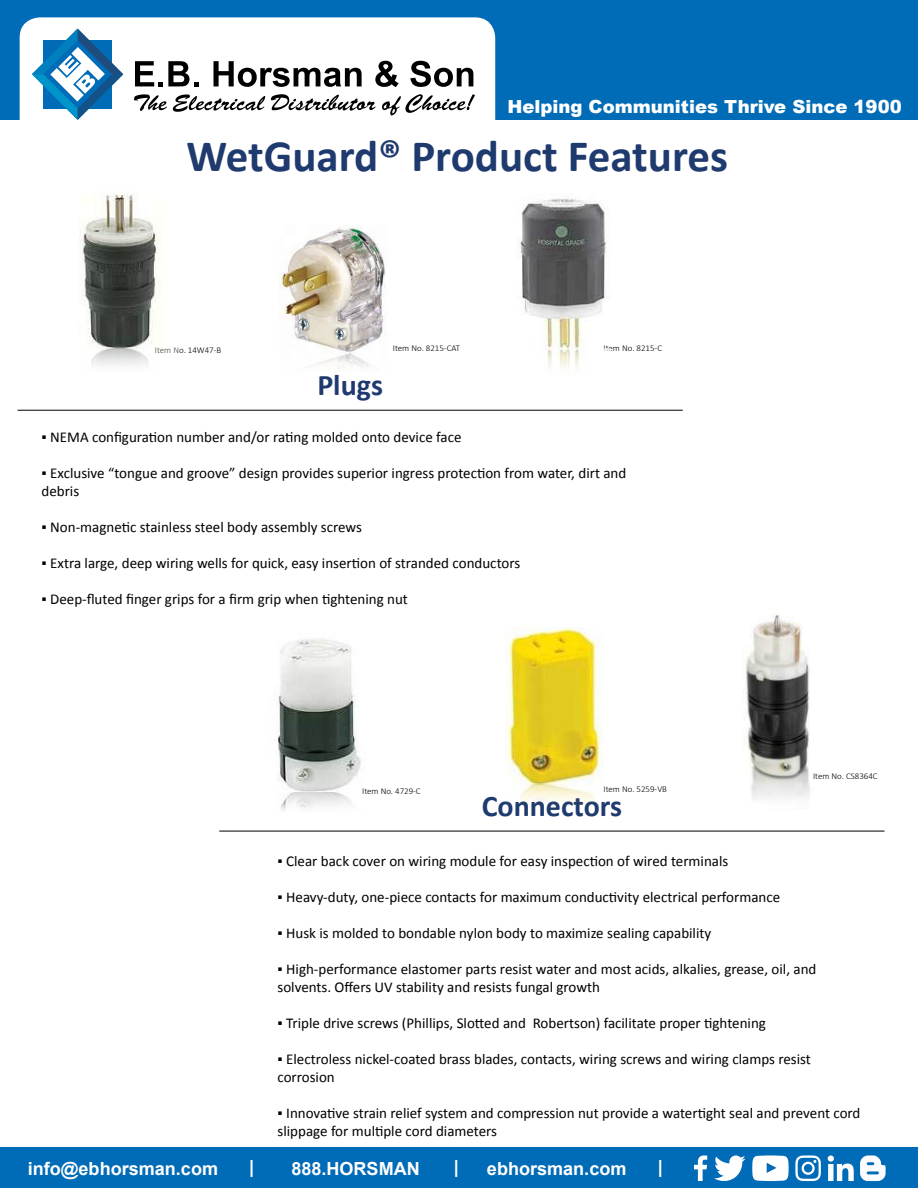
<style>
.page{position:relative;width:918px;height:1188px;background:#fff}
.page>*{position:absolute;margin:0;border:0;box-sizing:border-box;transform-origin:0 0}
.t1{font:700 45px "Calibri";color:#1f3a6e}
.t2{font:700 30px "Calibri";color:#1f3a6e}
.t3{font:700 18px "Arial";color:#fff}
.t4{font:900 18px "Arial";color:#fff}
.t5{font:15px/18px "Calibri";color:#000}
.t6{font:300 8.85px "Calibri";color:#000}
</style>
<div class="page">
<img style="left:276px;top:639px;width:85px;height:172px">
<div style="left:0;top:1148px;width:918px;height:40px;background:#006bb6"></div>
<svg style="left:860px;top:1155px;width:26px;height:26px"></svg>
<svg style="left:694px;top:1155px;width:13px;height:26px"></svg>
<svg style="left:828px;top:1155px;width:25px;height:26px"></svg>
<svg style="left:714px;top:1155px;width:31px;height:26px"></svg>
<svg style="left:752px;top:1155px;width:37px;height:26px"></svg>
<svg style="left:795px;top:1155px;width:26px;height:26px"></svg>
<div style="left:0;top:0;width:918px;height:120px;background:#006bb6"></div>
<div style="left:20px;top:17px;width:475px;height:103px;background:#fff"></div>
<svg style="left:32px;top:29px;width:91px;height:91px"></svg>
<svg style="left:135px;top:61px;width:64px;height:25px;background:#909090"></svg>
<svg style="left:214px;top:61px;width:148px;height:26px;background:#9a9a9a"></svg>
<svg style="left:375px;top:61px;width:24px;height:26px"></svg>
<svg style="left:410px;top:61px;width:63px;height:26px;background:#919191"></svg>
<svg style="left:134px;top:94px;width:33px;height:17px"></svg>
<svg style="left:173px;top:95px;width:92px;height:17px;background:#afafaf"></svg>
<svg style="left:271px;top:94px;width:104px;height:17px;background:#afafaf"></svg>
<svg style="left:382px;top:94px;width:93px;height:22px;background:#c2c2c2"></svg>
<img style="left:744px;top:615px;width:66px;height:184px">
<hr style="left:18px;top:410px;width:665px;height:1px;background:#000">
<hr style="left:219px;top:831px;width:666px;height:1px;background:#000">
<img style="left:79px;top:194px;width:84px;height:171px">
<img style="left:280px;top:225px;width:106px;height:144px">
<img style="left:520px;top:197px;width:86px;height:172px">
<img style="left:505px;top:627px;width:99px;height:175px">
<p class="t4" style="left:507px;top:93px;width:396px">Helping Communities Thrive Since 1900</p>
<h1 class="t1" style="left:187px;top:127px;width:543px">WetGuard® Product Features</h1>
<p class="t6" style="left:155px;top:344px;width:68px">Item No. 14W47-B</p>
<p class="t6" style="left:393px;top:343px;width:69px">Item No. 8215-CAT</p>
<p class="t6" style="left:604px;top:343px;width:60px">Item No. 8215-C</p>
<h2 class="t2" style="left:317px;top:366px;width:67px">Plugs</h2>
<p class="t5" style="left:42px;top:428px;width:422px">▪ NEMA configuration number and/or rating molded onto device face</p>
<p class="t5" style="left:42px;top:464px;width:586px">▪ Exclusive “tongue and groove” design provides superior ingress protection from water, dirt and debris</p>
<p class="t5" style="left:42px;top:518px;width:322px">▪ Non-magnetic stainless steel body assembly screws</p>
<p class="t5" style="left:42px;top:554px;width:480px">▪ Extra large, deep wiring wells for quick, easy insertion of stranded conductors</p>
<p class="t5" style="left:42px;top:590px;width:368px">▪ Deep-fluted finger grips for a firm grip when tightening nut</p>
<p class="t6" style="left:362px;top:786px;width:60px">Item No. 4729-C</p>
<p class="t6" style="left:604px;top:783px;width:65px">Item No. 5259-VB</p>
<h2 class="t2" style="left:482px;top:787px;width:142px">Connectors</h2>
<p class="t6" style="left:813px;top:771px;width:66px">Item No. CS8364C</p>
<p class="t5" style="left:278px;top:852px;width:452px">▪ Clear back cover on wiring module for easy inspection of wired terminals</p>
<p class="t5" style="left:278px;top:888px;width:504px">▪ Heavy-duty, one-piece contacts for maximum conductivity electrical performance</p>
<p class="t5" style="left:278px;top:924px;width:435px">▪ Husk is molded to bondable nylon body to maximize sealing capability</p>
<p class="t5" style="left:278px;top:960px;width:540px">▪ High-performance elastomer parts resist water and most acids, alkalies, grease, oil, and solvents. Offers UV stability and resists fungal growth</p>
<p class="t5" style="left:278px;top:1014px;width:490px">▪ Triple drive screws (Phillips, Slotted and Robertson) facilitate proper tightening</p>
<p class="t5" style="left:278px;top:1050px;width:535px">▪ Electroless nickel-coated brass blades, contacts, wiring screws and wiring clamps resist corrosion</p>
<p class="t5" style="left:278px;top:1104px;width:584px">▪ Innovative strain relief system and compression nut provide a watertight seal and prevent cord slippage for multiple cord diameters</p>
<p class="t3" style="left:28px;top:1157px;width:192px">info@ebhorsman.com</p>
<p class="t3" style="left:249px;top:1154px;width:7px">|</p>
<p class="t3" style="left:291px;top:1157px;width:130px">888.HORSMAN</p>
<p class="t3" style="left:454px;top:1154px;width:7px">|</p>
<p class="t3" style="left:487px;top:1157px;width:141px">ebhorsman.com</p>
<p class="t3" style="left:658px;top:1154px;width:7px">|</p>
</div>
